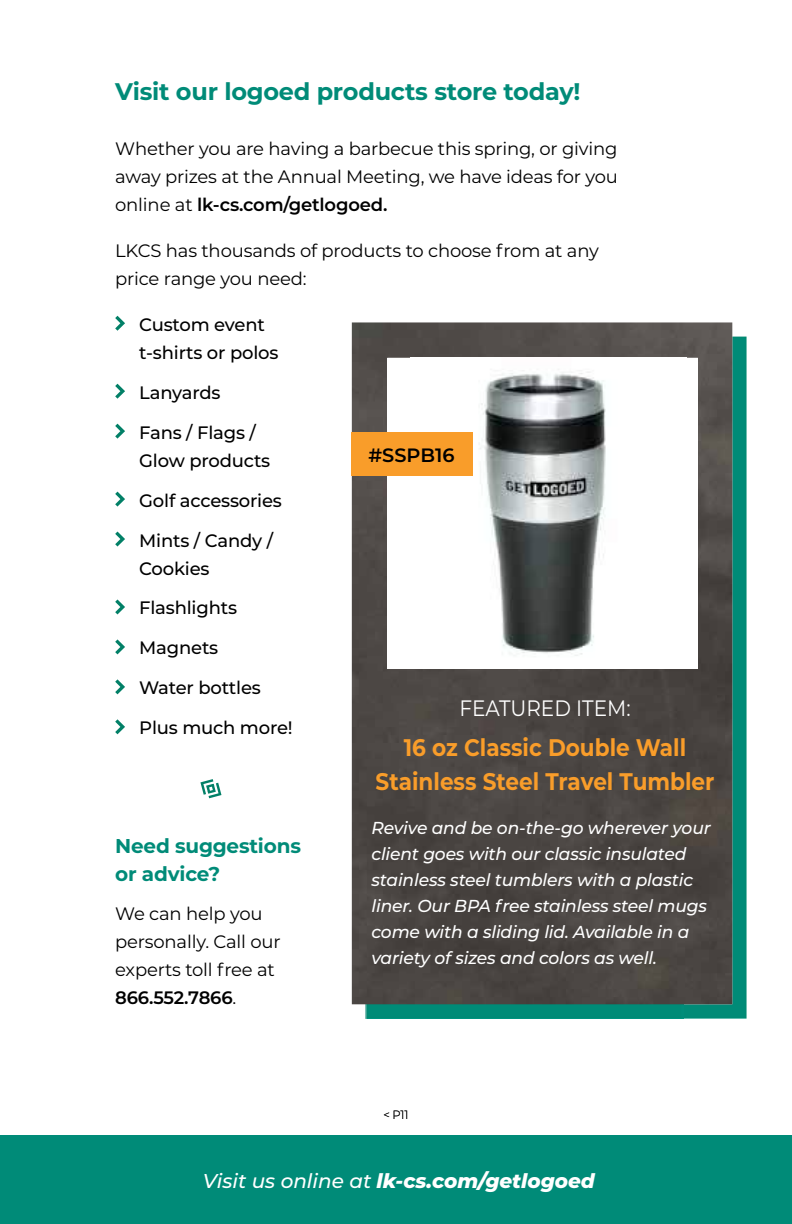
<style>
.page{position:relative;width:792px;height:1224px;background:#fff}
.page>*{position:absolute;margin:0;border:0;box-sizing:border-box;transform-origin:0 0}
.t1{font:700 24px/34px "Montserrat";color:#f99d2a;text-align:center;scale:.9 1}
.t2{font:700 24px "Montserrat";letter-spacing:-.01em;color:#008b78}
.t3{font:22.4px "Montserrat";color:#fff;scale:.9 1}
.t4{font:italic 800 20px "Montserrat";color:#fff}
.t5{font:700 20px/28px "Montserrat";letter-spacing:-.01em;color:#008b78}
.t6{font:600 19.2px "Montserrat";color:#000}
.t7{font:18px/28px "Montserrat";letter-spacing:-.01em;color:#000}
.t8{font:500 18px/28px "Montserrat";letter-spacing:-.01em;color:#000}
.t9{font:italic 500 17.2px/26px "Montserrat";letter-spacing:-.01em;color:#fff}
.t10{font:300 12px "Montserrat";color:#000;scale:.95 1}
.s1{font-weight:600}
.s2{font-weight:500}
</style>
<div class="page">
<div style="left:0;top:1135px;width:792px;height:89px;background:#008b78"></div>
<svg style="left:115px;top:316px;width:10px;height:15px"></svg>
<svg style="left:115px;top:384px;width:10px;height:15px"></svg>
<svg style="left:115px;top:424px;width:10px;height:15px"></svg>
<svg style="left:115px;top:492px;width:10px;height:15px"></svg>
<svg style="left:115px;top:532px;width:10px;height:15px"></svg>
<svg style="left:115px;top:600px;width:10px;height:14px"></svg>
<svg style="left:115px;top:639px;width:10px;height:15px"></svg>
<svg style="left:115px;top:679px;width:10px;height:15px"></svg>
<svg style="left:115px;top:719px;width:10px;height:15px"></svg>
<svg style="left:200px;top:779px;width:21px;height:19px"></svg>
<img style="left:684px;top:336px;width:63px;height:683px">
<img style="left:366px;top:1004px;width:318px;height:15px">
<img style="left:352px;top:322px;width:380px;height:682px">
<div style="left:387px;top:358px;width:311px;height:310px;background:#fff"></div>
<img style="left:479px;top:370px;width:127px;height:286px">
<div style="left:352px;top:432px;width:121px;height:44px;background:#f99d2a"></div>
<h1 class="t2" style="left:115px;top:74px;width:467px">Visit our logoed products store today!</h1>
<p class="t7" style="left:115px;top:134px;width:504px;text-align:justify">Whether you are having a barbecue this spring, or giving away prizes at the Annual Meeting, we have ideas for you online at <span class="s1">lk-cs.com/getlogoed.</span></p>
<p class="t7" style="left:115px;top:236px;width:485px">LKCS has thousands of products to choose from at any price range you need:</p>
<p class="t8" style="left:139px;top:310px;width:141px">Custom event t-shirts or polos</p>
<p class="t8" style="left:139px;top:378px;width:83px">Lanyards</p>
<p class="t8" style="left:139px;top:418px;width:133px">Fans / Flags /<br>Glow products</p>
<p class="t8" style="left:139px;top:485px;width:144px">Golf accessories</p>
<p class="t8" style="left:139px;top:525px;width:135px">Mints / Candy /<br>Cookies</p>
<p class="t8" style="left:139px;top:593px;width:99px">Flashlights</p>
<p class="t8" style="left:139px;top:633px;width:81px">Magnets</p>
<p class="t8" style="left:139px;top:673px;width:123px">Water bottles</p>
<p class="t8" style="left:139px;top:713px;width:155px">Plus much more!</p>
<p class="t6" style="left:369px;top:441px;width:87px">#SSPB16</p>
<p class="t3" style="left:459px;top:693px;width:192px">FEATURED ITEM:</p>
<h1 class="t1" style="left:376px;top:730px;width:378px">16 oz Classic Double Wall<br>Stainless Steel Travel Tumbler</h1>
<p class="t9" style="left:372px;top:815px;width:341px">Revive and be on-the-go wherever your client goes with our classic insulated stainless steel tumblers with a plastic liner. Our BPA free stainless steel mugs come with a sliding lid. Available in a variety of sizes and colors as well.</p>
<p class="t5" style="left:115px;top:831px;width:187px">Need suggestions or advice?</p>
<p class="t7" style="left:115px;top:899px;width:167px">We can help you personally. Call our experts toll free at<br><span class="s1">866.552.7866</span>.</p>
<p class="t10" style="left:383px;top:1106px;width:28px">&lt; P11</p>
<p class="t4" style="left:203px;top:1166px;width:393px"><span class="s2">Visit us online at</span> lk-cs.com/getlogoed</p>
</div>
